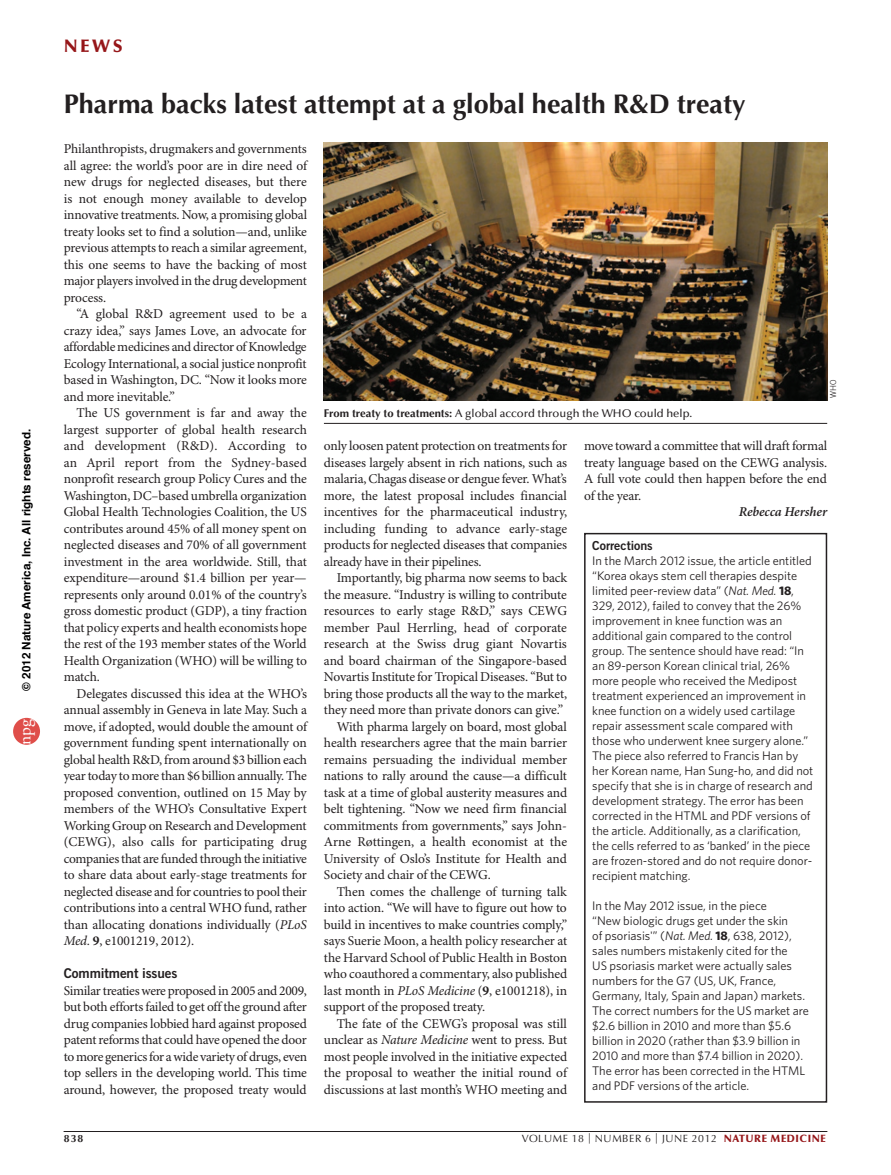
<style>
.page{position:relative;width:891px;height:1175px;background:#fff}
.page>*{position:absolute;margin:0;border:0;box-sizing:border-box;transform-origin:0 0}
.t1{font:700 27px "Optima LT Std";color:#231f20}
.t2{font:900 18px "Optima LT Std";color:#961619}
.t3{font:17.4px "Adobe Garamond Pro";color:#fff}
.t4{font:13.5px/16.5px "Minion Pro";letter-spacing:-.01em;color:#231f20;text-align:justify}
.t5{font:13.5px "Trade Gothic LT Std Bd 2";letter-spacing:-.01em;color:#231f20}
.t6{font:italic 600 13.5px "Minion Pro";letter-spacing:-.005em;color:#231f20}
.t7{font:12.45px/15px "Whitney";letter-spacing:-.005em;color:#231f20}
.t8{font:12.45px "Trade Gothic LT Std Bd 2";letter-spacing:-.005em;color:#231f20}
.t9{font:700 11.7px "Helvetica";color:#000}
.t10{font:500 11.25px "Optima LT Std";color:#231f20}
.t11{font:10.5px "Optima LT Std";letter-spacing:.05em;color:#231f20}
.t12{font:700 10.5px "Optima LT Std";color:#231f20}
.t13{font:300 8.25px "Trade Gothic LT Std";color:#231f20}
.s1{font-style:italic}
.s2{font-weight:700}
.s3{font-weight:900;color:#961619}
</style>
<div class="page">
<hr style="left:64px;top:1131px;width:763px;height:1px;background:#231f20">
<div style="left:584px;top:533px;width:243px;height:569px;border:2px solid #231f20"></div>
<img style="left:324px;top:142px;width:503px;height:259px">
<hr style="left:324px;top:423px;width:503px;height:1px;background:#231f20">
<div style="left:13px;top:718px;width:27px;height:26px;background:#df4e4a;border-radius:50%"></div>
<p class="t9" style="left:22px;top:690px;width:263px;rotate:-90deg">© 2012 Nature America, Inc. All rights reserved.</p>
<p class="t3" style="left:14px;top:744px;width:28px;rotate:-90deg">npg</p>
<h2 class="t2" style="left:64px;top:36px;width:61px">NEWS</h2>
<h1 class="t1" style="left:64px;top:88px;width:683px">Pharma backs latest attempt at a global health R&amp;D treaty</h1>
<p class="t4" style="left:64px;top:141px;width:245px">Philanthropists, drugmakers and governments all agree: the world’s poor are in dire need of new drugs for neglected diseases, but there is not enough money available to develop innovative treatments. Now, a promising global treaty looks set to find a solution—and, unlike previous attempts to reach a similar agreement, this one seems to have the backing of most major players involved in the drug development process.</p>
<p class="t4" style="left:64px;top:306px;width:245px;text-indent:13px">“A global R&amp;D agreement used to be a crazy idea,” says James Love, an advocate for affordable medicines and director of Knowledge Ecology International, a social justice nonprofit based in Washington, DC. “Now it looks more and more inevitable.”</p>
<p class="t4" style="left:64px;top:405px;width:245px;text-indent:13px">The US government is far and away the largest supporter of global health research and development (R&amp;D). According to an April report from the Sydney-based nonprofit research group Policy Cures and the Washington, DC–based umbrella organization Global Health Technologies Coalition, the US contributes around 45% of all money spent on neglected diseases and 70% of all government investment in the area worldwide. Still, that expenditure—around $1.4 billion per year— represents only around 0.01% of the country’s gross domestic product (GDP), a tiny fraction that policy experts and health economists hope the rest of the 193 member states of the World Health Organization (WHO) will be willing to match.</p>
<p class="t4" style="left:64px;top:686px;width:245px;text-indent:13px">Delegates discussed this idea at the WHO’s annual assembly in Geneva in late May. Such a move, if adopted, would double the amount of government funding spent internationally on global health R&amp;D, from around $3 billion each year today to more than $6 billion annually. The proposed convention, outlined on 15 May by members of the WHO’s Consultative Expert Working Group on Research and Development (CEWG), also calls for participating drug companies that are funded through the initiative to share data about early-stage treatments for neglected disease and for countries to pool their contributions into a central WHO fund, rather than allocating donations individually (<span class="s1">PLoS Med.</span> <span class="s2">9</span>, e1001219, 2012).</p>
<p class="t5" style="left:64px;top:965px;width:115px">Commitment issues</p>
<p class="t4" style="left:64px;top:983px;width:245px">Similar treaties were proposed in 2005 and 2009, but both efforts failed to get off the ground after drug companies lobbied hard against proposed patent reforms that could have opened the door to more generics for a wide variety of drugs, even top sellers in the developing world. This time around, however, the proposed treaty would</p>
<p class="t13" style="left:828px;top:398px;width:20px;rotate:-90deg">WHO</p>
<p class="t10" style="left:324px;top:407px;width:370px"><span class="s2">From treaty to treatments:</span> A global accord through the WHO could help.</p>
<p class="t4" style="left:584px;top:438px;width:245px">move toward a committee that will draft formal treaty language based on the CEWG analysis.<br>A full vote could then happen before the end of the year.</p>
<p class="t6" style="left:739px;top:503px;width:90px">Rebecca Hersher</p>
<p class="t8" style="left:592px;top:538px;width:62px">Corrections</p>
<p class="t7" style="left:592px;top:553px;width:223px">In the March 2012 issue, the article entitled “Korea okays stem cell therapies despite limited peer-review data” (<span class="s1">Nat. Med.</span> <span class="s2">18</span>, 329, 2012), failed to convey that the 26% improvement in knee function was an additional gain compared to the control group. The sentence should have read: “In an 89-person Korean clinical trial, 26% more people who received the Medipost treatment experienced an improvement in knee function on a widely used cartilage repair assessment scale compared with those who underwent knee surgery alone.” The piece also referred to Francis Han by her Korean name, Han Sung-ho, and did not specify that she is in charge of research and development strategy. The error has been corrected in the HTML and PDF versions of the article. Additionally, as a clarification, the cells referred to as ‘banked’ in the piece are frozen-stored and do not require donor&shy;recipient matching.</p>
<p class="t7" style="left:592px;top:898px;width:218px">In the May 2012 issue, in the piece<br>“New biologic drugs get under the skin<br>of psoriasis'” (<span class="s1">Nat. Med.</span> <span class="s2">18</span>, 638, 2012), sales numbers mistakenly cited for the<br>US psoriasis market were actually sales numbers for the G7 (US, UK, France, Germany, Italy, Spain and Japan) markets.<br>The correct numbers for the US market are $2.6 billion in 2010 and more than $5.6 billion in 2020 (rather than $3.9 billion in 2010 and more than $7.4 billion in 2020).<br>The error has been corrected in the HTML and PDF versions of the article.</p>
<p class="t4" style="left:324px;top:438px;width:245px">only loosen patent protection on treatments for diseases largely absent in rich nations, such as malaria, Chagas disease or dengue fever. What’s more, the latest proposal includes financial incentives for the pharmaceutical industry, including funding to advance early-stage products for neglected diseases that companies already have in their pipelines.</p>
<p class="t4" style="left:337px;top:570px;width:232px">Importantly, big pharma now seems to back</p>
<p class="t4" style="left:324px;top:586px;width:244px">the measure. “Industry is willing to contribute</p>
<p class="t4" style="left:324px;top:603px;width:245px">resources to early stage R&amp;D,” says CEWG</p>
<p class="t4" style="left:324px;top:619px;width:245px">member Paul Herrling, head of corporate</p>
<p class="t4" style="left:324px;top:636px;width:244px">research at the Swiss drug giant Novartis</p>
<p class="t4" style="left:324px;top:652px;width:245px">and board chairman of the Singapore-based</p>
<p class="t4" style="left:324px;top:669px;width:245px">Novartis Institute for Tropical Diseases. “But to</p>
<p class="t4" style="left:324px;top:685px;width:245px">bring those products all the way to the market,</p>
<p class="t4" style="left:324px;top:702px;width:241px">they need more than private donors can give.”</p>
<p class="t4" style="left:337px;top:718px;width:232px">With pharma largely on board, most global</p>
<p class="t4" style="left:324px;top:735px;width:245px">health researchers agree that the main barrier</p>
<p class="t4" style="left:324px;top:751px;width:245px">remains persuading the individual member</p>
<p class="t4" style="left:324px;top:768px;width:245px">nations to rally around the cause—a difficult</p>
<p class="t4" style="left:324px;top:784px;width:245px">task at a time of global austerity measures and</p>
<p class="t4" style="left:324px;top:801px;width:245px">belt tightening. “Now we need firm financial</p>
<p class="t4" style="left:324px;top:817px;width:244px">commitments from governments,” says John-</p>
<p class="t4" style="left:324px;top:834px;width:245px">Arne Røttingen, a health economist at the</p>
<p class="t4" style="left:324px;top:850px;width:244px">University of Oslo’s Institute for Health and</p>
<p class="t4" style="left:324px;top:867px;width:168px">Society and chair of the CEWG.</p>
<p class="t4" style="left:337px;top:883px;width:232px">Then comes the challenge of turning talk</p>
<p class="t4" style="left:324px;top:900px;width:244px">into action. “We will have to figure out how to</p>
<p class="t4" style="left:324px;top:916px;width:245px">build in incentives to make countries comply,”</p>
<p class="t4" style="left:324px;top:933px;width:245px">says Suerie Moon, a health policy researcher at</p>
<p class="t4" style="left:324px;top:949px;width:245px">the Harvard School of Public Health in Boston</p>
<p class="t4" style="left:324px;top:966px;width:245px">who coauthored a commentary, also published</p>
<p class="t4" style="left:324px;top:982px;width:245px">last month in <span class="s1">PLoS Medicine</span> (<span class="s2">9</span>, e1001218), in</p>
<p class="t4" style="left:324px;top:999px;width:163px">support of the proposed treaty.</p>
<p class="t4" style="left:337px;top:1015px;width:232px">The fate of the CEWG’s proposal was still</p>
<p class="t4" style="left:324px;top:1032px;width:245px">unclear as <span class="s1">Nature Medicine</span> went to press. But</p>
<p class="t4" style="left:324px;top:1048px;width:245px">most people involved in the initiative expected</p>
<p class="t4" style="left:324px;top:1065px;width:245px">the proposal to weather the initial round of</p>
<p class="t4" style="left:324px;top:1081px;width:245px">discussions at last month’s WHO meeting and</p>
<p class="t12" style="left:64px;top:1132px;width:21px">838</p>
<p class="t11" style="left:522px;top:1132px;width:305px">VOLUME 18 | NUMBER 6 | JUNE 2012 <span class="s3">NATURE MEDICINE</span></p>
</div>
